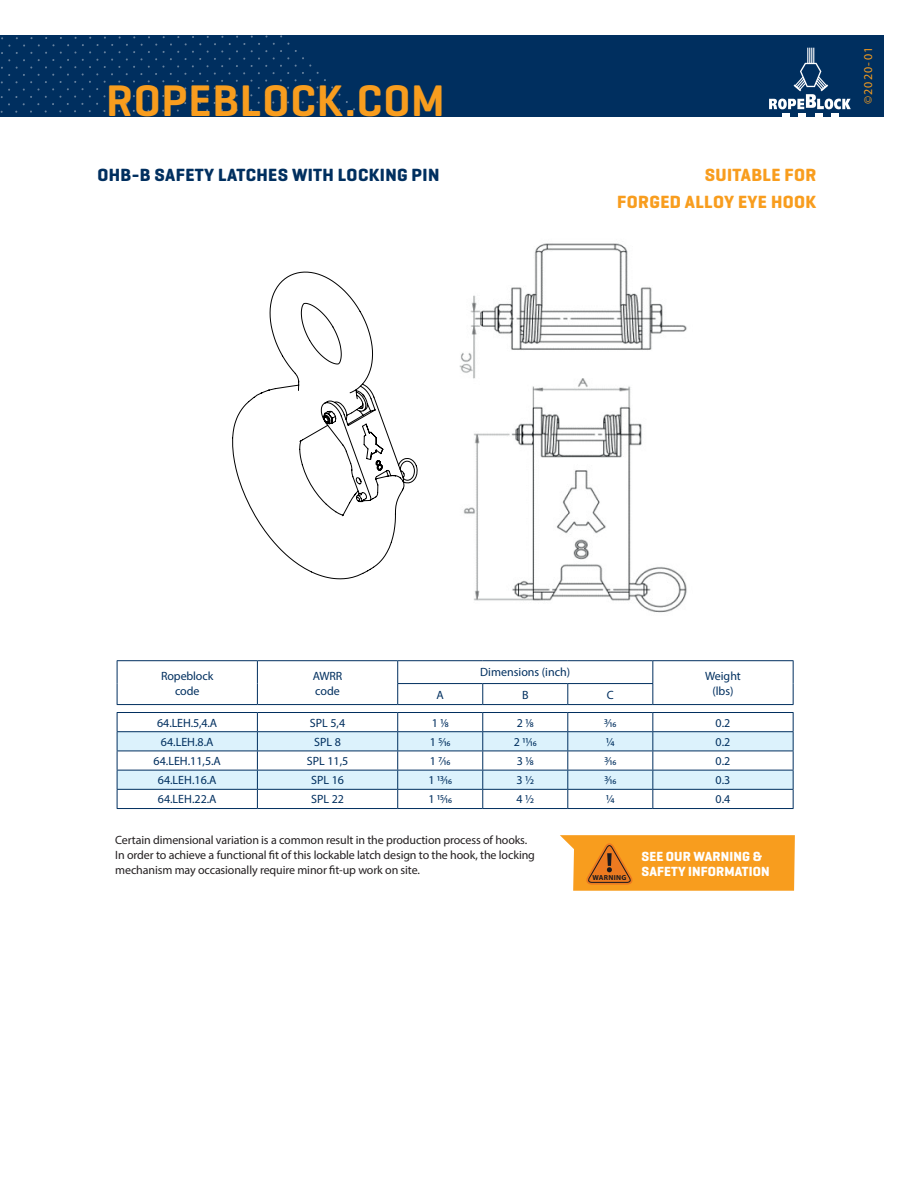
<style>
.page{position:relative;width:918px;height:1188px;background:#fff}
.page>*{position:absolute;margin:0;border:0;box-sizing:border-box;transform-origin:0 0}
.t1{font:600 45px "Geogrotesque";letter-spacing:.015em;color:#f89d1e}
.t2{font:700 18px "Geogrotesque";letter-spacing:.02em;color:#002f5f}
.t3{font:700 18px/27px "Geogrotesque";letter-spacing:.02em;color:#f89d1e;text-align:right}
.t4{font:700 13.5px/15px "Geogrotesque";letter-spacing:.01em;color:#fff}
.t5{font:12px/15px "Myriad Pro";color:#002f5f;text-align:center}
.t6{font:12px/15px "Myriad Pro";letter-spacing:-.01em;color:#231f20}
.t7{font:12px "Myriad Pro";letter-spacing:.09em;color:#f89d1e}
.t8{font:700 7.2px "Myriad";letter-spacing:.04em;color:#1a191e}
</style>
<div class="page">
<div style="left:0;top:35px;width:884px;height:81px;background:#002f5f"></div>
<svg style="left:0;top:35px;width:355px;height:78px"></svg>
<svg style="left:560px;top:835px;width:235px;height:56px;background:#f49e2b"></svg>
<hr style="left:117px;top:712px;width:140px;height:1px;background:#002f5f">
<hr style="left:257px;top:712px;width:141px;height:1px;background:#002f5f">
<hr style="left:398px;top:712px;width:85px;height:1px;background:#002f5f">
<hr style="left:483px;top:712px;width:85px;height:1px;background:#002f5f">
<hr style="left:568px;top:712px;width:85px;height:1px;background:#002f5f">
<hr style="left:653px;top:712px;width:141px;height:1px;background:#002f5f">
<svg style="left:117px;top:713px;width:677px;height:95px"></svg>
<hr style="left:117px;top:808px;width:140px;height:1px;background:#002f5f">
<hr style="left:257px;top:808px;width:141px;height:1px;background:#002f5f">
<hr style="left:398px;top:808px;width:85px;height:1px;background:#002f5f">
<hr style="left:483px;top:808px;width:85px;height:1px;background:#002f5f">
<hr style="left:568px;top:808px;width:85px;height:1px;background:#002f5f">
<hr style="left:653px;top:808px;width:141px;height:1px;background:#002f5f">
<hr style="left:117px;top:660px;width:140px;height:1px;background:#002f5f">
<hr style="left:257px;top:660px;width:141px;height:1px;background:#002f5f">
<svg style="left:117px;top:661px;width:1px;height:43px"></svg>
<svg style="left:257px;top:661px;width:1px;height:43px"></svg>
<hr style="left:117px;top:704px;width:140px;height:1px;background:#002f5f">
<hr style="left:257px;top:704px;width:141px;height:1px;background:#002f5f">
<hr style="left:398px;top:660px;width:85px;height:1px;background:#002f5f">
<hr style="left:483px;top:660px;width:85px;height:1px;background:#002f5f">
<hr style="left:568px;top:660px;width:85px;height:1px;background:#002f5f">
<hr style="left:653px;top:660px;width:141px;height:1px;background:#002f5f">
<svg style="left:793px;top:661px;width:1px;height:43px"></svg>
<hr style="left:653px;top:704px;width:141px;height:1px;background:#002f5f">
<svg style="left:397px;top:661px;width:1px;height:43px"></svg>
<svg style="left:482px;top:684px;width:1px;height:20px"></svg>
<svg style="left:567px;top:684px;width:1px;height:20px"></svg>
<svg style="left:652px;top:661px;width:1px;height:43px"></svg>
<hr style="left:398px;top:704px;width:85px;height:1px;background:#002f5f">
<hr style="left:483px;top:704px;width:85px;height:1px;background:#002f5f">
<hr style="left:568px;top:704px;width:85px;height:1px;background:#002f5f">
<hr style="left:397px;top:683px;width:86px;height:1px;background:#002f5f">
<hr style="left:483px;top:683px;width:85px;height:1px;background:#002f5f">
<hr style="left:568px;top:683px;width:85px;height:1px;background:#002f5f">
<img style="left:459px;top:243px;width:228px;height:370px">
<svg style="left:232px;top:272px;width:185px;height:307px"></svg>
<svg style="left:376px;top:460px;width:7px;height:11px"></svg>
<svg style="left:769px;top:48px;width:82px;height:68px"></svg>
<h1 class="t1" style="left:106px;top:73px;width:340px">ROPEBLOCK.COM</h1>
<h2 class="t2" style="left:98px;top:164px;width:343px">OHB-B SAFETY LATCHES WITH LOCKING PIN</h2>
<h2 class="t3" style="left:617px;top:162px;width:200px">SUITABLE FOR<br>FORGED ALLOY EYE HOOK</h2>
<p class="t7" style="left:861px;top:104px;width:58px;rotate:-90deg">©2020-01</p>
<p class="t5" style="left:161px;top:668px;width:54px">Ropeblock code</p>
<p class="t5" style="left:313px;top:668px;width:31px;text-align:left">AWRR code</p>
<p class="t5" style="left:480px;top:664px;width:91px">Dimensions (inch)</p>
<p class="t5" style="left:705px;top:668px;width:37px">Weight</p>
<p class="t5" style="left:437px;top:687px;width:9px">A</p>
<p class="t5" style="left:712px;top:683px;width:23px">(lbs)</p>
<p class="t5" style="left:522px;top:687px;width:8px">B</p>
<p class="t5" style="left:607px;top:687px;width:8px">C</p>
<p class="t5" style="left:157px;top:715px;width:61px">64.LEH.5,4.A</p>
<p class="t5" style="left:310px;top:715px;width:37px">SPL 5,4</p>
<p class="t5" style="left:432px;top:715px;width:19px">1 1/8</p>
<p class="t5" style="left:517px;top:715px;width:19px">2 1/8</p>
<p class="t5" style="left:604px;top:715px;width:14px">3/16</p>
<p class="t5" style="left:716px;top:715px;width:16px">0.2</p>
<p class="t5" style="left:161px;top:734px;width:54px">64.LEH.8.A</p>
<p class="t5" style="left:314px;top:734px;width:28px">SPL 8</p>
<p class="t5" style="left:430px;top:734px;width:22px">1 5/16</p>
<p class="t5" style="left:514px;top:734px;width:24px">2 11/16</p>
<p class="t5" style="left:606px;top:734px;width:11px">1/4</p>
<p class="t5" style="left:716px;top:734px;width:16px">0.2</p>
<p class="t5" style="left:154px;top:753px;width:69px">64.LEH.11,5.A</p>
<p class="t5" style="left:307px;top:753px;width:43px">SPL 11,5</p>
<p class="t5" style="left:430px;top:753px;width:22px">1 7/16</p>
<p class="t5" style="left:517px;top:753px;width:19px">3 1/8</p>
<p class="t5" style="left:604px;top:753px;width:14px">3/16</p>
<p class="t5" style="left:716px;top:753px;width:16px">0.2</p>
<p class="t5" style="left:158px;top:772px;width:60px">64.LEH.16.A</p>
<p class="t5" style="left:311px;top:772px;width:34px">SPL 16</p>
<p class="t5" style="left:428px;top:772px;width:25px">1 13/16</p>
<p class="t5" style="left:516px;top:772px;width:19px">3 1/2</p>
<p class="t5" style="left:604px;top:772px;width:14px">3/16</p>
<p class="t5" style="left:716px;top:772px;width:16px">0.3</p>
<p class="t5" style="left:158px;top:792px;width:60px">64.LEH.22.A</p>
<p class="t5" style="left:311px;top:792px;width:34px">SPL 22</p>
<p class="t5" style="left:428px;top:792px;width:25px">1 15/16</p>
<p class="t5" style="left:516px;top:792px;width:19px">4 1/2</p>
<p class="t5" style="left:606px;top:792px;width:11px">1/4</p>
<p class="t5" style="left:716px;top:792px;width:16px">0.4</p>
<p class="t6" style="left:115px;top:832px;width:421px">Certain dimensional variation is a common result in the production process of hooks.<br>In order to achieve a functional fit of this lockable latch design to the hook, the locking mechanism may occasionally require minor fit-up work on site.</p>
<p class="t8" style="left:592px;top:874px;width:35px">WARNING</p>
<p class="t4" style="left:641px;top:849px;width:130px">SEE OUR WARNING &amp;<br>SAFETY INFORMATION</p>
</div>
